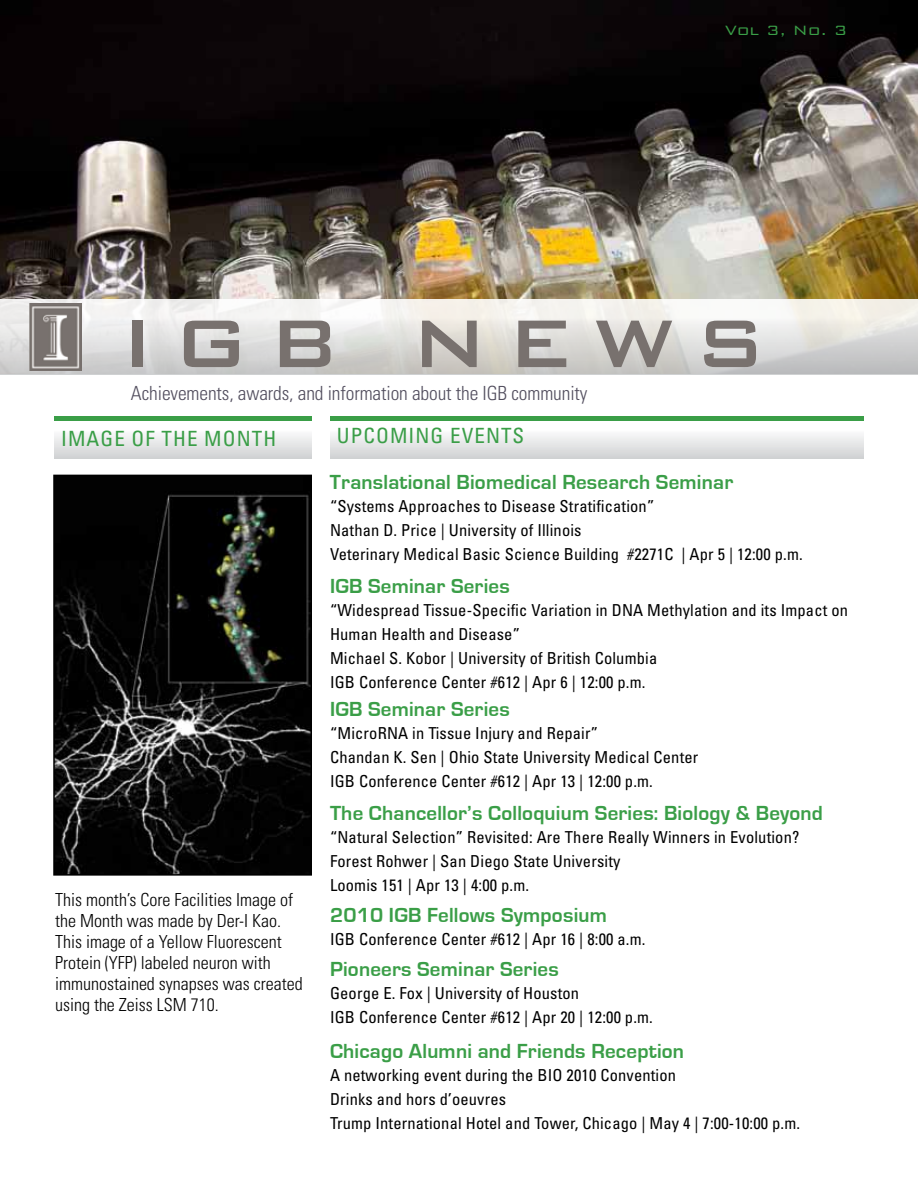
<style>
.page{position:relative;width:918px;height:1188px;background:#fff}
.page>*{position:absolute;margin:0;border:0;box-sizing:border-box;transform-origin:0 0}
.t1{font:500 90px "Bank Gothic";letter-spacing:.2em;color:#78716e}
.t2{font:700 21px "Eurostile";letter-spacing:.01em;color:#3a9e47}
.t3{font:condensed 21px "Univers";letter-spacing:.05em;color:#3a9e47}
.t4{font:300 condensed 19.5px "Univers";letter-spacing:-.005em;color:#524e5e}
.t5{font:300 condensed 18px/21px "Univers";color:#000}
.t6{font:300 18px "Bank Gothic";color:#3a9e47}
.t7{font:condensed 16.5px/24px "Univers";letter-spacing:.01em;color:#000}
</style>
<div class="page">
<img style="left:0;top:0;width:918px;height:299px">
<svg style="left:0;top:299px;width:918px;height:76px"></svg>
<img style="left:56px;top:478px;width:253px;height:395px">
<div style="left:53px;top:475px;width:259px;height:401px;border:2px solid #000"></div>
<div style="left:54px;top:421px;width:258px;height:38px;background:linear-gradient(to bottom,#fff,#d1d3d4)"></div>
<div style="left:54px;top:416px;width:258px;height:5px;background:#3a9e47"></div>
<div style="left:330px;top:421px;width:534px;height:38px;background:linear-gradient(to bottom,#fff,#d1d3d4)"></div>
<div style="left:330px;top:416px;width:534px;height:5px;background:#3a9e47"></div>
<img style="left:29px;top:303px;width:53px;height:68px">
<p class="t6" style="left:725px;top:17px;width:124px">Vol 3, No. 3</p>
<h1 class="t1" style="left:120px;top:274px;width:648px">IGB NEWS</h1>
<p class="t4" style="left:131px;top:382px;width:458px">Achievements, awards, and information about the IGB community</p>
<p class="t3" style="left:61px;top:425px;width:216px">IMAGE OF THE MONTH</p>
<p class="t3" style="left:337px;top:423px;width:189px">UPCOMING EVENTS</p>
<p class="t2" style="left:330px;top:470px;width:405px">Translational Biomedical Research Seminar</p>
<p class="t7" style="left:330px;top:494px;width:474px">“Systems Approaches to Disease Stratification”<br>Nathan D. Price | University of Illinois<br>Veterinary Medical Basic Science Building #2271C | Apr 5 | 12:00 p.m.</p>
<p class="t2" style="left:330px;top:574px;width:181px">IGB Seminar Series</p>
<p class="t7" style="left:330px;top:598px;width:520px">“Widespread Tissue-Specific Variation in DNA Methylation and its Impact on Human Health and Disease”<br>Michael S. Kobor | University of British Columbia<br>IGB Conference Center #612 | Apr 6 | 12:00 p.m.</p>
<p class="t5" style="left:55px;top:889px;width:249px">This month’s Core Facilities Image of the Month was made by Der-I Kao.<br>This image of a Yellow Fluorescent<br>Protein (YFP) labeled neuron with immunostained synapses was created using the Zeiss LSM 710.</p>
<p class="t2" style="left:330px;top:698px;width:181px">IGB Seminar Series</p>
<p class="t7" style="left:330px;top:721px;width:370px">“MicroRNA in Tissue Injury and Repair”<br>Chandan K. Sen | Ohio State University Medical Center<br>IGB Conference Center #612 | Apr 13 | 12:00 p.m.</p>
<p class="t2" style="left:330px;top:802px;width:494px">The Chancellor’s Colloquium Series: Biology &amp; Beyond</p>
<p class="t7" style="left:330px;top:825px;width:471px">“Natural Selection” Revisited: Are There Really Winners in Evolution?<br>Forest Rohwer | San Diego State University<br>Loomis 151 | Apr 13 | 4:00 p.m.</p>
<p class="t2" style="left:330px;top:904px;width:279px">2010 IGB Fellows Symposium</p>
<p class="t7" style="left:330px;top:927px;width:317px">IGB Conference Center #612 | Apr 16 | 8:00 a.m.</p>
<p class="t2" style="left:330px;top:957px;width:230px">Pioneers Seminar Series</p>
<p class="t7" style="left:330px;top:981px;width:324px">George E. Fox | University of Houston<br>IGB Conference Center #612 | Apr 20 | 12:00 p.m.</p>
<p class="t2" style="left:330px;top:1039px;width:356px">Chicago Alumni and Friends Reception</p>
<p class="t7" style="left:330px;top:1063px;width:472px">A networking event during the BIO 2010 Convention<br>Drinks and hors d’oeuvres<br>Trump International Hotel and Tower, Chicago | May 4 | 7:00-10:00 p.m.</p>
</div>
